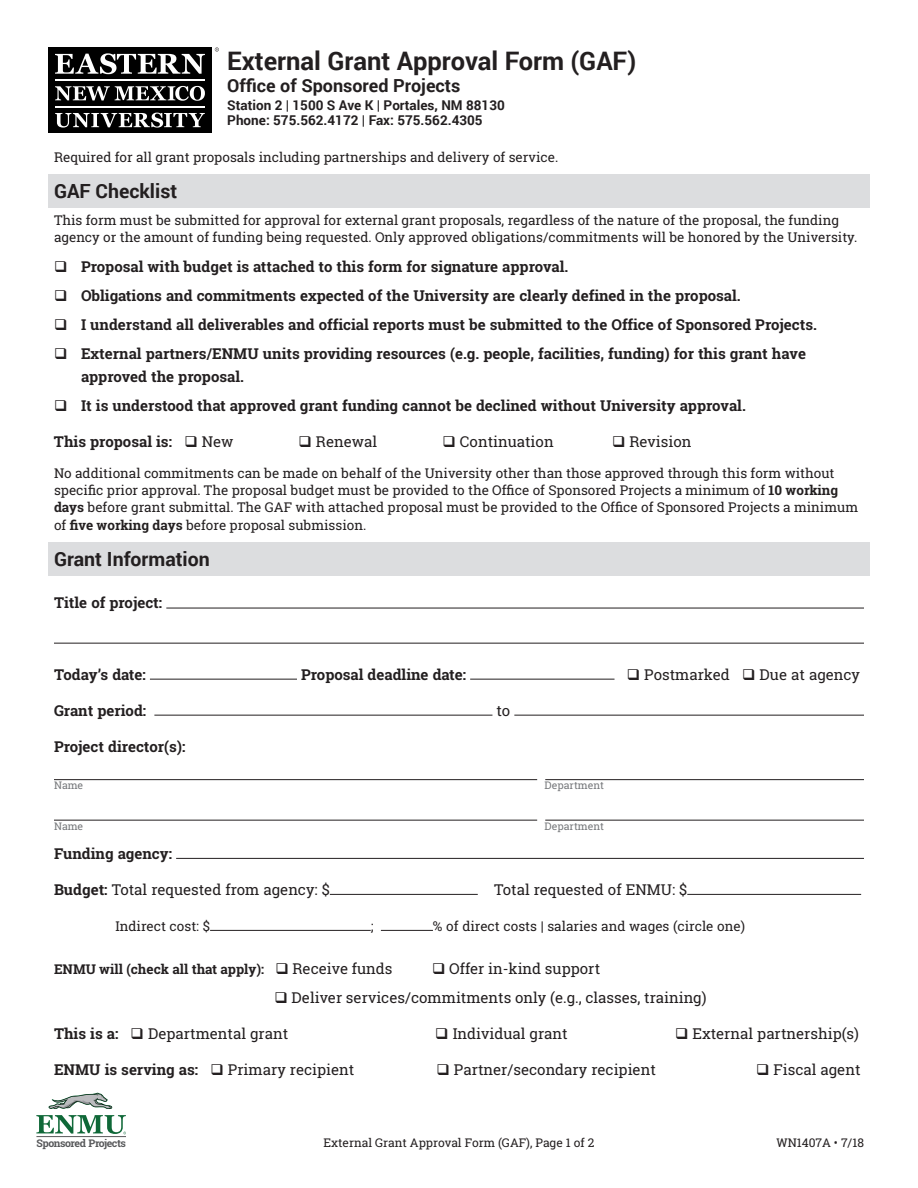
<style>
.page{position:relative;width:918px;height:1188px;background:#fff}
.page>*{position:absolute;margin:0;border:0;box-sizing:border-box;transform-origin:0 0}
.Form_Header_Title{font:700 25.5px "Roboto";color:#231f20}
.gray_bar_subhead_tex{font:700 19.5px "Roboto";color:#231f20}
.Form_Header_Office_n{font:700 18px "Roboto";color:#231f20}
.Label{font:700 15px/22.5px "Roboto Slab";color:#231f20}
.Label-2{font:15px "Roboto Slab";color:#231f20}
.body_text{font:13.5px/17.2px "Roboto Slab";color:#231f20}
.Form_Header_Contact{font:700 13.5px "Roboto";color:#231f20}
.t1{font:700 13.5px "Roboto Slab";color:#231f20}
.body_text-2{font:12px "Roboto Slab";color:#231f20}
.t2{font:700 10.65px "Roboto Slab";letter-spacing:-.045em;color:#57585a}
.Label-3{font:10.5px "Roboto Slab";color:#76787b}
.s1{font-weight:400}
.s2{font-weight:700}
.s3{font-weight:400;font-size:15px}
</style>
<div class="page">
<div style="left:48px;top:174px;width:822px;height:34px;background:#dcdddf"></div>
<div style="left:48px;top:542px;width:822px;height:33px;background:#dcdddf"></div>
<hr style="left:166px;top:608px;width:698px;height:1px;background:#231f20">
<hr style="left:54px;top:643px;width:810px;height:1px;background:#231f20">
<hr style="left:150px;top:679px;width:147px;height:1px;background:#231f20">
<hr style="left:470px;top:679px;width:145px;height:1px;background:#231f20">
<hr style="left:154px;top:715px;width:338px;height:1px;background:#231f20">
<hr style="left:514px;top:715px;width:350px;height:1px;background:#231f20">
<hr style="left:54px;top:779px;width:483px;height:1px;background:#231f20">
<hr style="left:545px;top:779px;width:319px;height:1px;background:#231f20">
<hr style="left:54px;top:820px;width:483px;height:1px;background:#231f20">
<hr style="left:545px;top:820px;width:319px;height:1px;background:#231f20">
<hr style="left:176px;top:858px;width:688px;height:1px;background:#231f20">
<hr style="left:330px;top:894px;width:148px;height:1px;background:#231f20">
<hr style="left:687px;top:894px;width:174px;height:1px;background:#231f20">
<hr style="left:210px;top:930px;width:161px;height:1px;background:#231f20">
<hr style="left:381px;top:930px;width:52px;height:1px;background:#231f20">
<div style="left:48px;top:47px;width:164px;height:86px;background:#000"></div>
<hr style="left:55px;top:106px;width:150px;height:1px;background:#fff">
<hr style="left:55px;top:79px;width:150px;height:2px;background:#fff">
<svg style="left:55px;top:53px;width:150px;height:21px"></svg>
<svg style="left:55px;top:86px;width:150px;height:15px"></svg>
<svg style="left:55px;top:113px;width:150px;height:15px"></svg>
<svg style="left:215px;top:47px;width:4px;height:5px"></svg>
<hr style="left:36px;top:1136px;width:90px;height:1px;background:#57585a">
<svg style="left:48px;top:1093px;width:64px;height:16px"></svg>
<svg style="left:36px;top:1115px;width:90px;height:19px"></svg>
<p class="Form_Header_Title" style="left:227px;top:43px;width:410px">External Grant Approval Form (GAF)</p>
<p class="Form_Header_Office_n" style="left:227px;top:73px;width:235px">Office of Sponsored Projects</p>
<p class="Form_Header_Contact" style="left:227px;top:96px;width:279px">Station 2 | 1500 S Ave K | Portales, NM 88130</p>
<p class="Form_Header_Contact" style="left:227px;top:111px;width:257px">Phone: 575.562.4172 | Fax: 575.562.4305</p>
<p class="body_text" style="left:54px;top:148px;width:506px">Required for all grant proposals including partnerships and delivery of service.</p>
<p class="gray_bar_subhead_tex" style="left:54px;top:177px;width:125px">GAF Checklist</p>
<p class="body_text" style="left:54px;top:211px;width:805px">This form must be submitted for approval for external grant proposals, regardless of the nature of the proposal, the funding agency or the amount of funding being requested. Only approved obligations/commitments will be honored by the University.</p>
<p class="Label" style="left:54px;top:255px;width:516px">❑ Proposal with budget is attached to this form for signature approval.</p>
<p class="Label" style="left:54px;top:284px;width:688px">❑ Obligations and commitments expected of the University are clearly defined in the proposal.</p>
<p class="Label" style="left:54px;top:313px;width:765px">❑ I understand all deliverables and official reports must be submitted to the Office of Sponsored Projects.</p>
<p class="Label" style="left:81px;top:343px;width:727px;text-indent:-27px">❑ External partners/ENMU units providing resources (e.g. people, facilities, funding) for this grant have approved the proposal.</p>
<p class="Label" style="left:54px;top:394px;width:693px">❑ It is understood that approved grant funding cannot be declined without University approval.</p>
<p class="Label" style="left:54px;top:430px;width:181px">This proposal is: ❑ <span class="s1">New</span></p>
<p class="Label-2" style="left:298px;top:431px;width:80px">❑ Renewal</p>
<p class="Label-2" style="left:442px;top:431px;width:113px">❑ Continuation</p>
<p class="Label-2" style="left:612px;top:431px;width:81px">❑ Revision</p>
<p class="body_text" style="left:54px;top:464px;width:806px">No additional commitments can be made on behalf of the University other than those approved through this form without specific prior approval. The proposal budget must be provided to the Office of Sponsored Projects a minimum of <span class="s2">10 working days</span> before grant submittal. The GAF with attached proposal must be provided to the Office of Sponsored Projects a minimum of <span class="s2">five working days</span> before proposal submission.</p>
<p class="gray_bar_subhead_tex" style="left:54px;top:545px;width:157px">Grant Information</p>
<p class="Label" style="left:54px;top:592px;width:110px">Title of project:</p>
<p class="Label" style="left:54px;top:663px;width:93px">Today’s date:</p>
<p class="Label" style="left:301px;top:663px;width:167px">Proposal deadline date:</p>
<p class="Label-2" style="left:627px;top:664px;width:235px">❑ Postmarked ❑ Due at agency</p>
<p class="Label" style="left:54px;top:699px;width:94px">Grant period:</p>
<p class="Label-2" style="left:497px;top:700px;width:15px">to</p>
<p class="Label" style="left:54px;top:735px;width:133px">Project director(s):</p>
<p class="Label-3" style="left:54px;top:778px;width:31px">Name</p>
<p class="Label-3" style="left:544px;top:778px;width:61px">Department</p>
<p class="Label-3" style="left:54px;top:819px;width:31px">Name</p>
<p class="Label-3" style="left:544px;top:819px;width:61px">Department</p>
<p class="Label" style="left:54px;top:842px;width:120px">Funding agency:</p>
<p class="Label-2" style="left:54px;top:879px;width:277px"><span class="s2">Budget:</span> Total requested from agency: $</p>
<p class="Label-2" style="left:494px;top:879px;width:195px">Total requested of ENMU: $</p>
<p class="body_text" style="left:116px;top:917px;width:96px">Indirect cost: $</p>
<p class="body_text" style="left:371px;top:917px;width:4px">;</p>
<p class="body_text" style="left:433px;top:917px;width:314px">% of direct costs | salaries and wages (circle one)</p>
<p class="t1" style="left:54px;top:959px;width:340px">ENMU will (check all that apply): ❑ <span class="s3">Receive funds</span></p>
<p class="Label-2" style="left:432px;top:958px;width:170px">❑ Offer in-kind support</p>
<p class="Label-2" style="left:274px;top:987px;width:434px">❑ Deliver services/commitments only (e.g., classes, training)</p>
<p class="Label-2" style="left:54px;top:1023px;width:236px"><span class="s2">This is a:</span> ❑ Departmental grant</p>
<p class="Label-2" style="left:435px;top:1023px;width:134px">❑ Individual grant</p>
<p class="Label-2" style="left:675px;top:1023px;width:186px">❑ External partnership(s)</p>
<p class="Label" style="left:54px;top:1058px;width:302px">ENMU is serving as: ❑ <span class="s1">Primary recipient</span></p>
<p class="Label-2" style="left:436px;top:1059px;width:221px">❑ Partner/secondary recipient</p>
<p class="Label-2" style="left:756px;top:1059px;width:106px">❑ Fiscal agent</p>
<p class="t2" style="left:36px;top:1136px;width:91px">Sponsored Projects</p>
<p class="body_text-2" style="left:324px;top:1134px;width:272px">External Grant Approval Form (GAF), Page 1 of 2</p>
<p class="body_text-2" style="left:777px;top:1134px;width:89px">WN1407A • 7/18</p>
</div>
